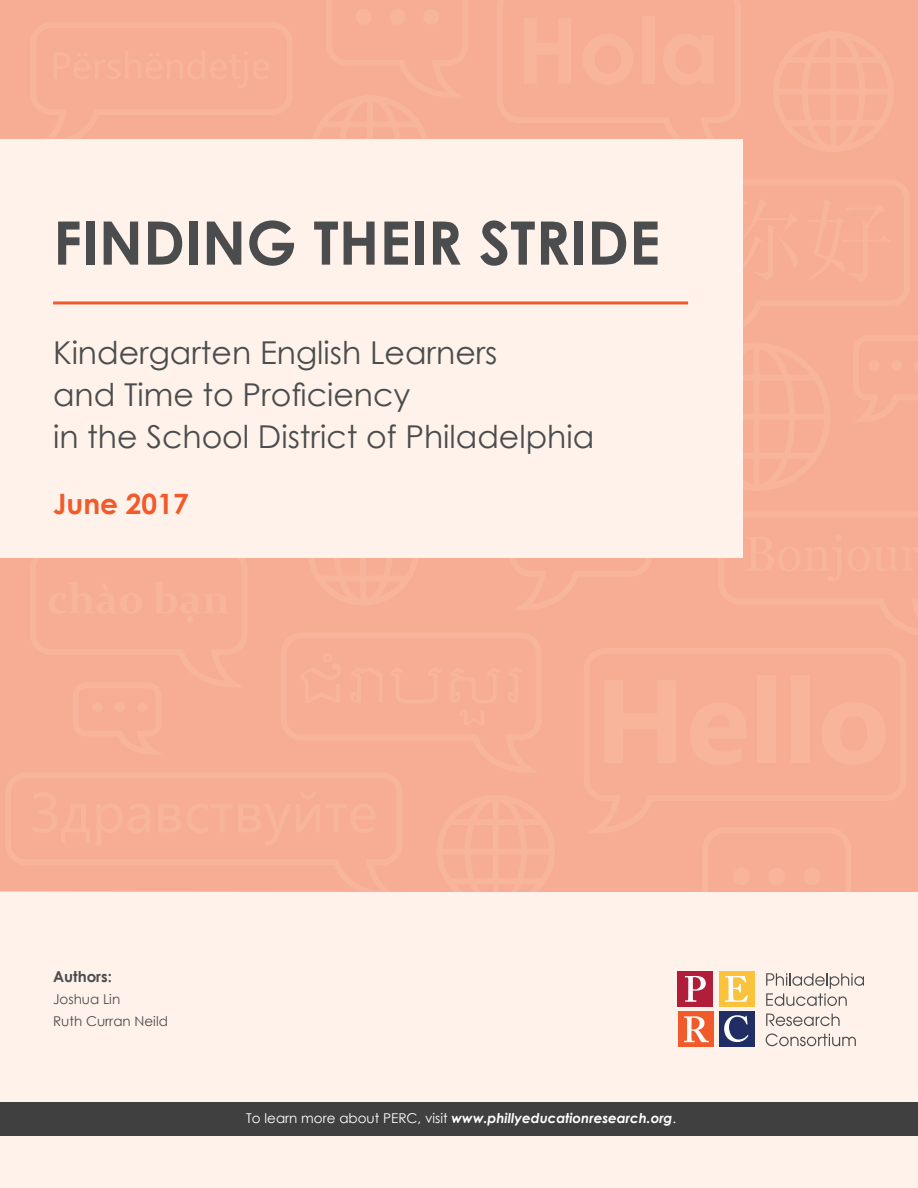
<style>
.page{position:relative;width:918px;height:1188px;background:#fff}
.page>*{position:absolute;margin:0;border:0;box-sizing:border-box;transform-origin:0 0}
.t1{font:700 60px "Century Gothic";color:#4b4c4d}
.t2{font:31.5px/42px "Century Gothic";color:#4b4c4d}
.t3{font:700 28.05px "Century Gothic";color:#f15b2b}
.t4{font:700 15px "Century Gothic";color:#4b4c4d}
.t5{font:italic 700 13.5px "Century Gothic";color:#fff}
.t6{font:13.5px "Century Gothic";color:#4b4c4d}
.s1{font-weight:400;font-style:normal}
</style>
<div class="page">
<div style="left:0;top:0;width:918px;height:892px;background:#f7ac94"></div>
<div style="left:0;top:892px;width:918px;height:296px;background:#fef2ea"></div>
<div style="left:0;top:1102px;width:918px;height:33px;background:#404040"></div>
<div style="left:678px;top:971px;width:35px;height:35px;background:#b01e3a"></div>
<div style="left:678px;top:1011px;width:35px;height:35px;background:#f15b2b"></div>
<div style="left:719px;top:1011px;width:35px;height:35px;background:#202e65"></div>
<svg style="left:684px;top:1016px;width:25px;height:26px"></svg>
<svg style="left:724px;top:1015px;width:24px;height:27px"></svg>
<svg style="left:685px;top:971px;width:179px;height:35px"></svg>
<svg style="left:766px;top:1014px;width:74px;height:12px"></svg>
<svg style="left:766px;top:1033px;width:90px;height:13px"></svg>
<div style="left:0;top:139px;width:742px;height:419px;background:#fef2ea"></div>
<hr style="left:53px;top:301px;width:635px;height:3px;background:#f15b2b">
<p class="t1" style="left:53px;top:197px;width:609px">FINDING THEIR STRIDE</p>
<p class="t2" style="left:53px;top:331px;width:543px">Kindergarten English Learners<br>and Time to Proficiency<br>in the School District of Philadelphia</p>
<p class="t3" style="left:53px;top:482px;width:137px">June 2017</p>
<p class="t4" style="left:53px;top:966px;width:60px">Authors:</p>
<p class="t6" style="left:53px;top:990px;width:69px">Joshua Lin</p>
<p class="t6" style="left:53px;top:1012px;width:116px">Ruth Curran Neild</p>
<p class="t5" style="left:246px;top:1107px;width:432px"><span class="s1">To learn more about PERC, visit</span> www.phillyeducationresearch.org<span class="s1">.</span></p>
</div>
